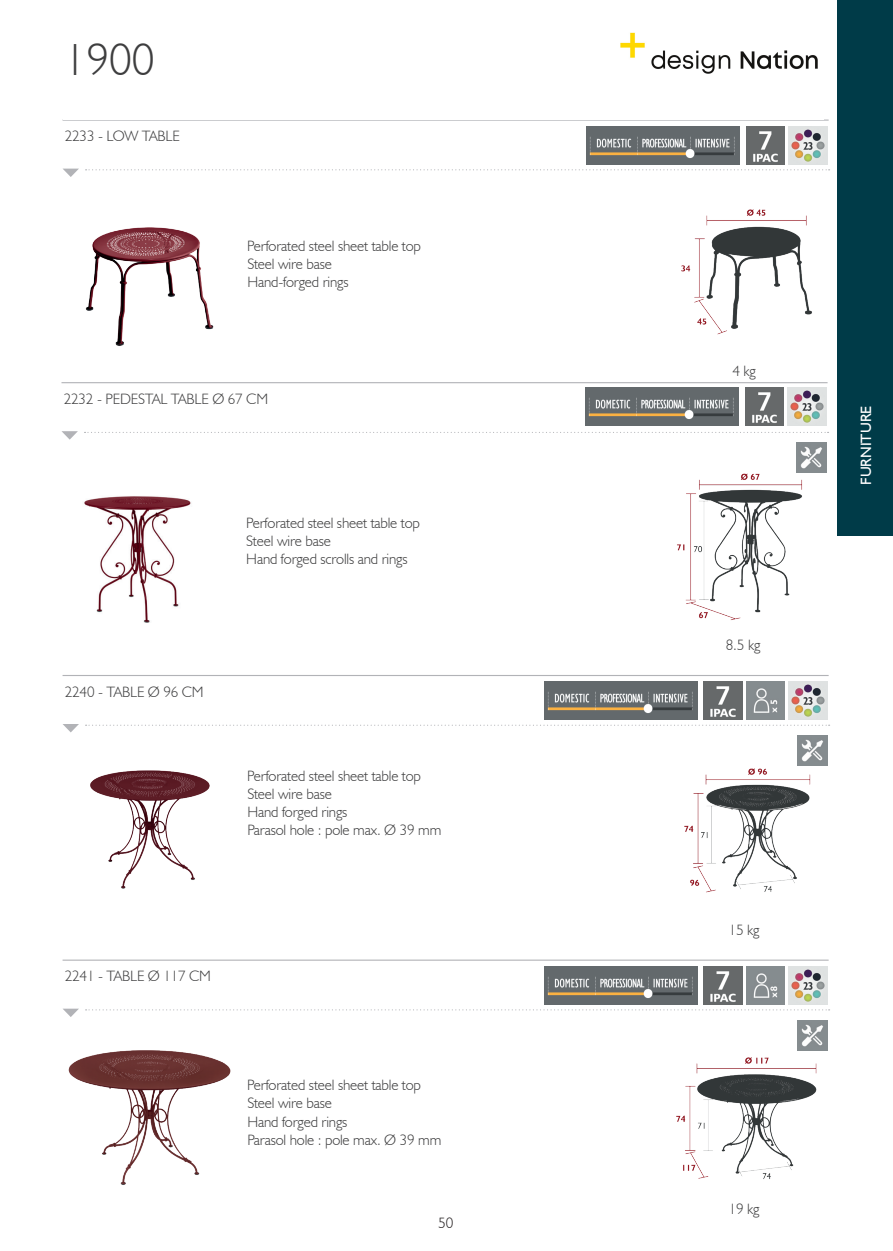
<style>
.page{position:relative;width:893px;height:1251px;background:#fff}
.page>*{position:absolute;margin:0;border:0;box-sizing:border-box;transform-origin:0 0}
.t1{font:300 45px "Humanist 521 BT";color:#3e3e3f}
.t2{font:300 15px/18px "Humanist 521 BT";letter-spacing:-.01em;color:#3e3e3f}
.t3{font:15px "Humanist 521 BT";color:#fff}
.t4{font:300 15px "Humanist 521 BT";color:#231f20}
</style>
<div class="page">
<div style="left:838px;top:0;width:55px;height:535px;background:#003b48"></div>
<svg style="left:86px;top:1009px;width:744px;height:1px"></svg>
<hr style="left:63px;top:959px;width:766px;height:1px;background:#b2b3b7">
<img style="left:68px;top:1050px;width:163px;height:135px">
<img style="left:797px;top:1020px;width:30px;height:15px">
<img style="left:544px;top:966px;width:153px;height:38px">
<img style="left:704px;top:966px;width:38px;height:38px">
<img style="left:746px;top:966px;width:38px;height:38px">
<img style="left:789px;top:966px;width:38px;height:38px">
<img style="left:676px;top:1035px;width:152px;height:144px">
<svg style="left:63px;top:1008px;width:16px;height:8px"></svg>
<svg style="left:86px;top:724px;width:744px;height:1px"></svg>
<hr style="left:63px;top:674px;width:766px;height:2px;background:#b2b3b7">
<img style="left:90px;top:770px;width:120px;height:119px">
<img style="left:797px;top:735px;width:30px;height:12px">
<img style="left:544px;top:681px;width:153px;height:38px">
<img style="left:704px;top:681px;width:38px;height:38px">
<img style="left:746px;top:681px;width:38px;height:38px">
<img style="left:789px;top:681px;width:38px;height:38px">
<img style="left:684px;top:747px;width:144px;height:146px">
<svg style="left:63px;top:724px;width:16px;height:8px"></svg>
<svg style="left:86px;top:169px;width:744px;height:1px"></svg>
<hr style="left:63px;top:119px;width:766px;height:2px;background:#b2b3b7">
<img style="left:85px;top:227px;width:129px;height:119px">
<img style="left:587px;top:126px;width:153px;height:38px">
<img style="left:746px;top:126px;width:38px;height:38px">
<img style="left:789px;top:126px;width:38px;height:38px">
<img style="left:681px;top:209px;width:131px;height:126px">
<svg style="left:63px;top:168px;width:16px;height:9px"></svg>
<svg style="left:85px;top:432px;width:744px;height:1px"></svg>
<hr style="left:61px;top:382px;width:767px;height:1px;background:#b2b3b7">
<img style="left:84px;top:496px;width:107px;height:127px">
<img style="left:796px;top:443px;width:30px;height:18px">
<img style="left:586px;top:387px;width:153px;height:39px">
<img style="left:745px;top:387px;width:38px;height:39px">
<img style="left:788px;top:387px;width:38px;height:39px">
<img style="left:677px;top:461px;width:150px;height:159px">
<svg style="left:62px;top:431px;width:16px;height:8px"></svg>
<img style="left:621px;top:32px;width:196px;height:41px">
<h1 class="t1" style="left:64px;top:32px;width:92px">1900</h1>
<p class="t2" style="left:65px;top:127px;width:117px">2233 - LOW TABLE</p>
<p class="t2" style="left:247px;top:237px;width:175px">Perforated steel sheet table top<br>Steel wire base<br>Hand-forged rings</p>
<p class="t2" style="left:64px;top:389px;width:206px">2232 - PEDESTAL TABLE Ø 67 CM</p>
<p class="t2" style="left:246px;top:513px;width:175px">Perforated steel sheet table top<br>Steel wire base<br>Hand forged scrolls and rings</p>
<p class="t2" style="left:65px;top:682px;width:140px">2240 - TABLE Ø 96 CM</p>
<p class="t2" style="left:247px;top:766px;width:195px">Perforated steel sheet table top<br>Steel wire base<br>Hand forged rings<br>Parasol hole : pole max. Ø 39 mm</p>
<p class="t2" style="left:65px;top:966px;width:148px">2241 - TABLE Ø 117 CM</p>
<p class="t2" style="left:247px;top:1075px;width:195px">Perforated steel sheet table top<br>Steel wire base<br>Hand forged rings<br>Parasol hole : pole max. Ø 39 mm</p>
<p class="t4" style="left:438px;top:1213px;width:17px">50</p>
<p class="t2" style="left:732px;top:361px;width:25px">4 kg</p>
<p class="t2" style="left:726px;top:635px;width:36px">8.5 kg</p>
<p class="t3" style="left:857px;top:485px;width:81px;rotate:-90deg">FURNITURE</p>
<p class="t2" style="left:729px;top:920px;width:32px">15 kg</p>
<p class="t2" style="left:729px;top:1198px;width:32px">19 kg</p>
</div>
